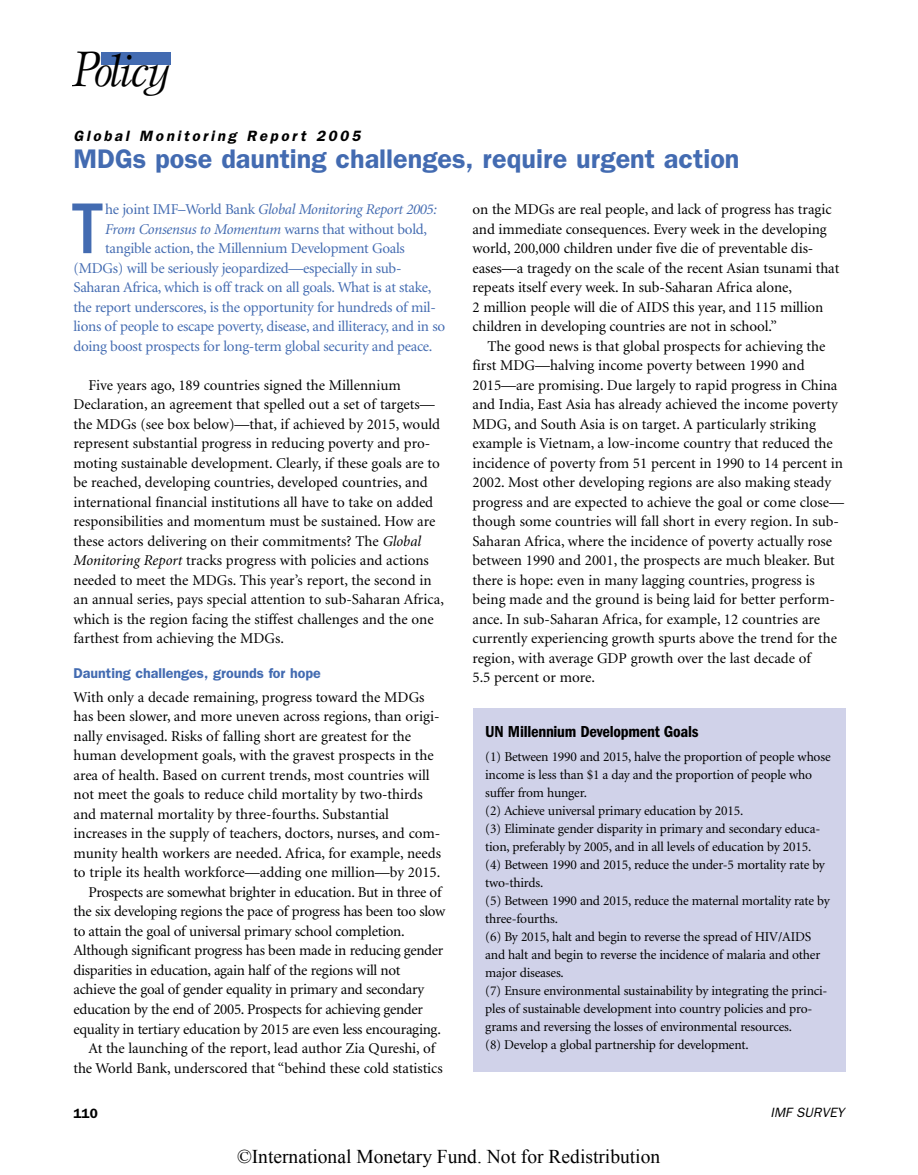
<style>
.page{position:relative;width:918px;height:1175px;background:#fff}
.page>*{position:absolute;margin:0;border:0;box-sizing:border-box;transform-origin:0 0}
.t1{font:500 condensed 74.4px "Franklin Gothic";color:#436bb1}
.t2{font:italic 45px "Esprit";letter-spacing:-.065em;color:#000}
.t3{font:600 27px "Franklin Gothic";color:#436bb1}
.t4{font:19.5px "Times New Roman";color:#000}
.t5{font:600 condensed 16.5px "Franklin Gothic";letter-spacing:-.015em;color:#000}
.t6{font:15px/19.5px "Minion";color:#000}
.t7{font:15px "Minion";letter-spacing:-.02em;color:#000}
.t8{font:15px "Minion";letter-spacing:-.02em;color:#436bb1}
.t9{font:italic 15px "Minion";letter-spacing:-.02em;color:#436bb1}
.t10{font:italic 600 15px "Franklin Gothic";letter-spacing:.18em;color:#000}
.t11{font:600 14.25px "Franklin Gothic";color:#436bb1}
.t12{font:13.5px/18px "Minion";letter-spacing:-.015em;color:#000}
.t13{font:italic 13.5px "Franklin Gothic";color:#000}
.t14{font:600 13.5px "Franklin Gothic";color:#000}
.s1{font-size:51.75px}
.s2{font-style:normal}
.s3{font-style:italic}
</style>
<div class="page">
<div style="left:101px;top:52px;width:69px;height:12px;background:#436bb1"></div>
<div style="left:473px;top:707px;width:372px;height:364px;background:#d0d2e9"></div>
<h2 class="t2" style="left:72px;top:53px;width:100px"><span class="s1">P</span>olicy</h2>
<p class="t10" style="left:74px;top:130px;width:288px">Global Monitoring Report 2005</p>
<h3 class="t3" style="left:74px;top:149px;width:668px">MDGs pose daunting challenges, require urgent action</h3>
<h1 class="t1" style="left:74px;top:203px;width:29px">T</h1>
<p class="t9" style="left:105px;top:203px;width:333px"><span class="s2">he joint IMF–World Bank</span> Global Monitoring Report 2005:</p>
<p class="t9" style="left:105px;top:223px;width:323px">From Consensus to Momentum <span class="s2">warns that without bold,</span></p>
<p class="t8" style="left:105px;top:242px;width:301px">tangible action, the Millennium Development Goals</p>
<p class="t8" style="left:74px;top:262px;width:330px">(MDGs) will be seriously jeopardized—especially in sub-</p>
<p class="t8" style="left:74px;top:281px;width:359px">Saharan Africa, which is off track on all goals. What is at stake,</p>
<p class="t8" style="left:74px;top:301px;width:364px">the report underscores, is the opportunity for hundreds of mil-</p>
<p class="t8" style="left:74px;top:320px;width:373px">lions of people to escape poverty, disease, and illiteracy, and in so</p>
<p class="t8" style="left:74px;top:340px;width:361px">doing boost prospects for long-term global security and peace.</p>
<p class="t6" style="left:74px;top:376px;width:372px;text-indent:15px">Five years ago, 189 countries signed the Millennium Declaration, an agreement that spelled out a set of targets— the MDGs (see box below)—that, if achieved by 2015, would represent substantial progress in reducing poverty and pro&shy;moting sustainable development. Clearly, if these goals are to be reached, developing countries, developed countries, and international financial institutions all have to take on added responsibilities and momentum must be sustained. How are these actors delivering on their commitments? The <span class="s3">Global Monitoring Report</span> tracks progress with policies and actions needed to meet the MDGs. This year’s report, the second in an annual series, pays special attention to sub-Saharan Africa, which is the region facing the stiffest challenges and the one farthest from achieving the MDGs.</p>
<p class="t11" style="left:74px;top:668px;width:249px">Daunting challenges, grounds for hope</p>
<p class="t6" style="left:74px;top:688px;width:353px">With only a decade remaining, progress toward the MDGs</p>
<p class="t6" style="left:74px;top:708px;width:367px">has been slower, and more uneven across regions, than origi-</p>
<p class="t6" style="left:74px;top:727px;width:339px">nally envisaged. Risks of falling short are greatest for the</p>
<p class="t6" style="left:74px;top:747px;width:362px">human development goals, with the gravest prospects in the</p>
<p class="t6" style="left:74px;top:766px;width:358px">area of health. Based on current trends, most countries will</p>
<p class="t6" style="left:74px;top:786px;width:351px">not meet the goals to reduce child mortality by two-thirds</p>
<p class="t6" style="left:74px;top:805px;width:317px">and maternal mortality by three-fourths. Substantial</p>
<p class="t6" style="left:74px;top:825px;width:368px">increases in the supply of teachers, doctors, nurses, and com-</p>
<p class="t6" style="left:74px;top:844px;width:369px">munity health workers are needed. Africa, for example, needs</p>
<p class="t6" style="left:74px;top:864px;width:368px">to triple its health workforce—adding one million—by 2015.</p>
<p class="t7" style="left:88px;top:886px;width:354px">Prospects are somewhat brighter in education. But in three of</p>
<p class="t7" style="left:74px;top:905px;width:373px">the six developing regions the pace of progress has been too slow</p>
<p class="t7" style="left:74px;top:925px;width:333px">to attain the goal of universal primary school completion.</p>
<p class="t7" style="left:74px;top:944px;width:371px">Although significant progress has been made in reducing gender</p>
<p class="t7" style="left:74px;top:964px;width:329px">disparities in education, again half of the regions will not</p>
<p class="t7" style="left:74px;top:983px;width:352px">achieve the goal of gender equality in primary and secondary</p>
<p class="t7" style="left:74px;top:1003px;width:351px">education by the end of 2005. Prospects for achieving gender</p>
<p class="t7" style="left:74px;top:1022px;width:369px">equality in tertiary education by 2015 are even less encouraging.</p>
<p class="t6" style="left:88px;top:1039px;width:348px">At the launching of the report, lead author Zia Qureshi, of</p>
<p class="t6" style="left:74px;top:1059px;width:371px">the World Bank, underscored that “behind these cold statistics</p>
<p class="t6" style="left:473px;top:201px;width:368px">on the MDGs are real people, and lack of progress has tragic and immediate consequences. Every week in the developing world, 200,000 children under five die of preventable dis&shy;eases—a tragedy on the scale of the recent Asian tsunami that repeats itself every week. In sub-Saharan Africa alone,<br>2 million people will die of AIDS this year, and 115 million children in developing countries are not in school.”</p>
<p class="t6" style="left:473px;top:337px;width:373px;text-indent:15px">The good news is that global prospects for achieving the first MDG—halving income poverty between 1990 and 2015—are promising. Due largely to rapid progress in China and India, East Asia has already achieved the income poverty MDG, and South Asia is on target. A particularly striking example is Vietnam, a low-income country that reduced the incidence of poverty from 51 percent in 1990 to 14 percent in 2002. Most other developing regions are also making steady progress and are expected to achieve the goal or come close— though some countries will fall short in every region. In sub-Saharan Africa, where the incidence of poverty actually rose between 1990 and 2001, the prospects are much bleaker. But there is hope: even in many lagging countries, progress is being made and the ground is being laid for better perform&shy;ance. In sub-Saharan Africa, for example, 12 countries are currently experiencing growth spurts above the trend for the region, with average GDP growth over the last decade of<br>5.5 percent or more.</p>
<p class="t5" style="left:485px;top:726px;width:215px">UN Millennium Development Goals</p>
<p class="t12" style="left:485px;top:749px;width:347px">(1) Between 1990 and 2015, halve the proportion of people whose income is less than $1 a day and the proportion of people who suffer from hunger.<br>(2) Achieve universal primary education by 2015.<br>(3) Eliminate gender disparity in primary and secondary educa&shy;tion, preferably by 2005, and in all levels of education by 2015. (4) Between 1990 and 2015, reduce the under-5 mortality rate by two-thirds.<br>(5) Between 1990 and 2015, reduce the maternal mortality rate by three-fourths.<br>(6) By 2015, halt and begin to reverse the spread of HIV/AIDS and halt and begin to reverse the incidence of malaria and other major diseases.<br>(7) Ensure environmental sustainability by integrating the princi&shy;ples of sustainable development into country policies and pro&shy;grams and reversing the losses of environmental resources.<br>(8) Develop a global partnership for development.</p>
<p class="t14" style="left:74px;top:1108px;width:26px">110</p>
<p class="t13" style="left:771px;top:1107px;width:75px">IMF SURVEY</p>
<h3 class="t4" style="left:237px;top:1143px;width:425px">©International Monetary Fund. Not for Redistribution</h3>
</div>
